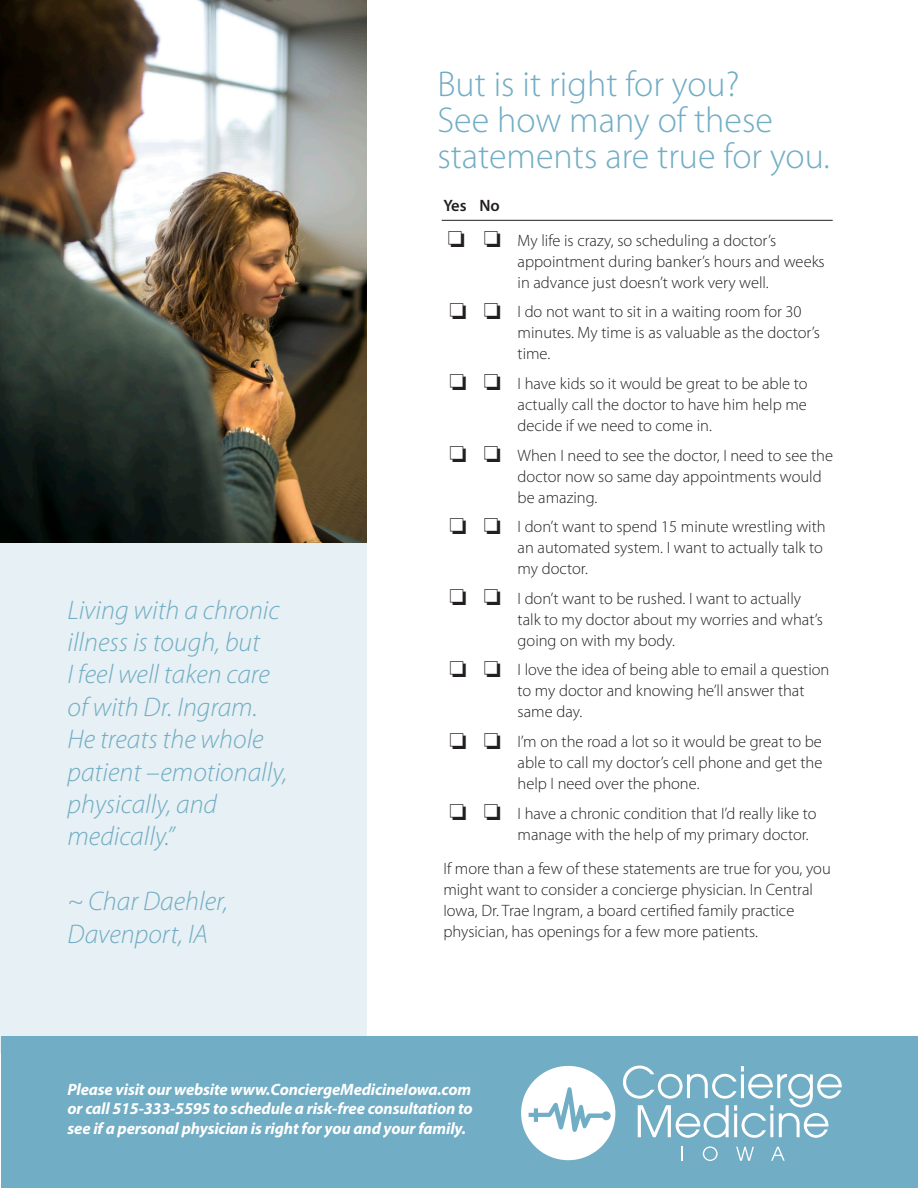
<style>
.page{position:relative;width:918px;height:1188px;background:#fff}
.page>*{position:absolute;margin:0;border:0;box-sizing:border-box;transform-origin:0 0}
.t1{font:300 36px/36px "Myriad Pro";color:#71adc4}
.t2{font:italic 300 27px/32.4px "Myriad Pro";color:#71adc4}
.t3{font:300 16.5px/21px "Myriad Pro";color:#231f20}
.t4{font:italic 700 16.5px/19.5px "Myriad Pro";letter-spacing:-.01em;color:#fff;text-align:justify}
.t5{font:600 16.5px "Myriad Pro";color:#231f20}
</style>
<div class="page">
<div style="left:0;top:0;width:366px;height:1053px;background:#e7f0f4"></div>
<div style="left:1px;top:1037px;width:917px;height:151px;background:#71adc4"></div>
<svg style="left:521px;top:1066px;width:94px;height:94px"></svg>
<svg style="left:623px;top:1066px;width:219px;height:72px"></svg>
<svg style="left:681px;top:1147px;width:2px;height:14px"></svg>
<svg style="left:703px;top:1146px;width:15px;height:15px"></svg>
<svg style="left:736px;top:1147px;width:18px;height:14px"></svg>
<svg style="left:771px;top:1147px;width:14px;height:14px"></svg>
<img style="left:0;top:0;width:366px;height:542px">
<hr style="left:442px;top:220px;width:391px;height:1px;background:#231f20">
<p class="t2" style="left:68px;top:593px;width:221px">Living with a chronic illness is tough, but<br>I feel well taken care of with Dr. Ingram.<br>He treats the whole patient –emotionally, physically, and medically.”</p>
<p class="t2" style="left:68px;top:885px;width:162px">~ Char Daehler,<br>Davenport, IA</p>
<p class="t1" style="left:437px;top:66px;width:394px">But is it right for you?<br>See how many of these statements are true for you.</p>
<p class="t5" style="left:443px;top:195px;width:58px">Yes No</p>
<p class="t3" style="left:518px;top:229px;width:309px;text-indent:-70px">□ □ My life is crazy, so scheduling a doctor’s appointment during banker’s hours and weeks in advance just doesn’t work very well.</p>
<p class="t3" style="left:518px;top:301px;width:304px;text-indent:-68px">□ □ I do not want to sit in a waiting room for 30 minutes. My time is as valuable as the doctor’s time.</p>
<p class="t3" style="left:518px;top:373px;width:292px;text-align:justify;text-indent:-68px">□ □ I have kids so it would be great to be able to actually call the doctor to have him help me decide if we need to come in.</p>
<p class="t3" style="left:518px;top:444px;width:317px;text-indent:-68px">□ □ When I need to see the doctor, I need to see the doctor now so same day appointments would be amazing.</p>
<p class="t3" style="left:518px;top:516px;width:310px;text-indent:-68px">□ □ I don’t want to spend 15 minute wrestling with an automated system. I want to actually talk to my doctor.</p>
<p class="t3" style="left:518px;top:588px;width:307px;text-indent:-68px">□ □ I don’t want to be rushed. I want to actually talk to my doctor about my worries and what’s going on with my body.</p>
<p class="t3" style="left:518px;top:659px;width:313px;text-indent:-68px">□ □ I love the idea of being able to email a question to my doctor and knowing he’ll answer that same day.</p>
<p class="t3" style="left:518px;top:731px;width:306px;text-align:justify;text-indent:-68px">□ □ I’m on the road a lot so it would be great to be able to call my doctor’s cell phone and get the help I need over the phone.</p>
<p class="t3" style="left:518px;top:803px;width:300px;text-indent:-68px">□ □ I have a chronic condition that I’d really like to manage with the help of my primary doctor.</p>
<p class="t3" style="left:443px;top:858px;width:389px">If more than a few of these statements are true for you, you might want to consider a concierge physician. In Central Iowa, Dr. Trae Ingram, a board certified family practice physician, has openings for a few more patients.</p>
<p class="t4" style="left:68px;top:1079px;width:407px">Please visit our website www.ConciergeMedicineIowa.com or call 515-333-5595 to schedule a risk-free consultation to see if a personal physician is right for you and your family.</p>
</div>
